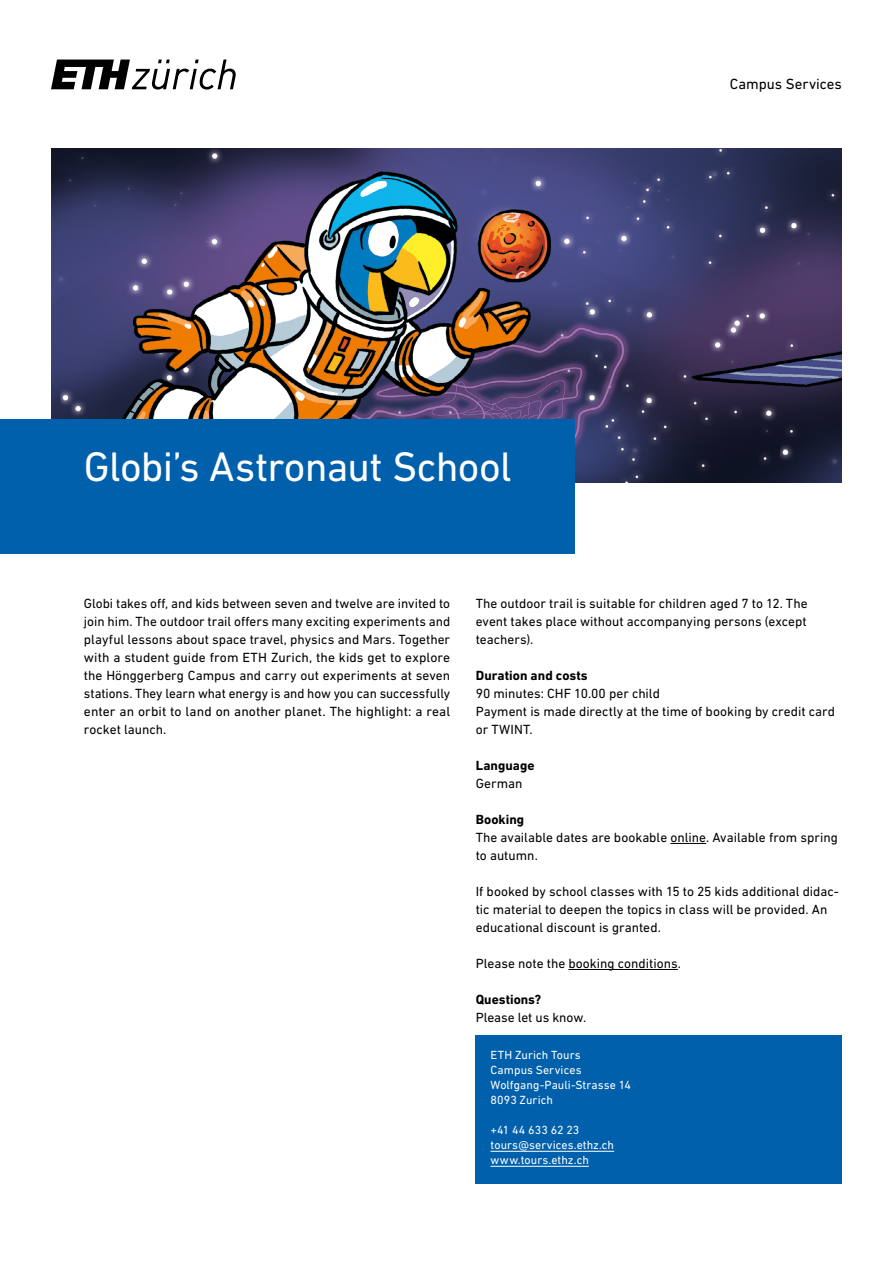
<style>
.page{position:relative;width:893px;height:1263px;background:#fff}
.page>*{position:absolute;margin:0;border:0;box-sizing:border-box;transform-origin:0 0}
.t1{font:42px "DIN Next W1 G";letter-spacing:-.015em;color:#fff}
.t2{font:15px "DIN Next W1 G";color:#000}
.t3{font:13.5px/18px "DIN Next W1 G";color:#000}
.t4{font:700 13.5px "DIN Next W1 G";letter-spacing:.005em;color:#000}
.t5{font:12px/15px "DIN Next W1 G";letter-spacing:.005em;color:#fff}
</style>
<div class="page">
<svg style="left:51px;top:60px;width:185px;height:30px"></svg>
<img style="left:51px;top:149px;width:791px;height:333px">
<div style="left:0;top:419px;width:574px;height:135px;background:#0060ac"></div>
<hr style="left:670px;top:843px;width:36px;height:1px;background:#000">
<hr style="left:568px;top:969px;width:110px;height:1px;background:#000">
<div style="left:476px;top:1035px;width:366px;height:148px;background:#0060ac"></div>
<hr style="left:491px;top:1151px;width:123px;height:1px;background:#fff">
<hr style="left:491px;top:1166px;width:98px;height:1px;background:#fff">
<h1 class="t1" style="left:84px;top:442px;width:429px">Globi’s Astronaut School</h1>
<p class="t2" style="left:730px;top:76px;width:113px">Campus Services</p>
<p class="t3" style="left:84px;top:594px;width:368px;text-align:justify">Globi takes off, and kids between seven and twelve are invited to join him. The outdoor trail offers many exciting experiments and playful lessons about space travel, physics and Mars. Together with a student guide from ETH Zurich, the kids get to explore the Hönggerberg Campus and carry out experiments at seven stations. They learn what energy is and how you can successfully enter an orbit to land on another planet. The highlight: a real rocket launch.</p>
<p class="t3" style="left:476px;top:594px;width:333px;text-align:justify">The outdoor trail is suitable for children aged 7 to 12. The event takes place without accompanying persons (except teachers).</p>
<p class="t4" style="left:476px;top:668px;width:114px">Duration and costs</p>
<p class="t3" style="left:476px;top:684px;width:361px">90 minutes: CHF 10.00 per child<br>Payment is made directly at the time of booking by credit card or TWINT.</p>
<p class="t4" style="left:476px;top:757px;width:60px">Language</p>
<p class="t3" style="left:476px;top:774px;width:48px">German</p>
<p class="t4" style="left:476px;top:811px;width:50px">Booking</p>
<p class="t3" style="left:476px;top:828px;width:364px">The available dates are bookable online. Available from spring to autumn.</p>
<p class="t3" style="left:476px;top:882px;width:365px">If booked by school classes with 15 to 25 kids additional didac&shy;tic material to deepen the topics in class will be provided. An educational discount is granted.</p>
<p class="t3" style="left:476px;top:954px;width:207px">Please note the booking conditions.</p>
<p class="t4" style="left:476px;top:991px;width:67px">Questions?</p>
<p class="t3" style="left:476px;top:1008px;width:112px">Please let us know.</p>
<p class="t5" style="left:491px;top:1047px;width:142px">ETH Zurich Tours<br>Campus Services<br>Wolfgang-Pauli-Strasse 14<br>8093 Zurich</p>
<p class="t5" style="left:491px;top:1122px;width:125px">+41 44 633 62 23 tours@services.ethz.ch www.tours.ethz.ch</p>
</div>
